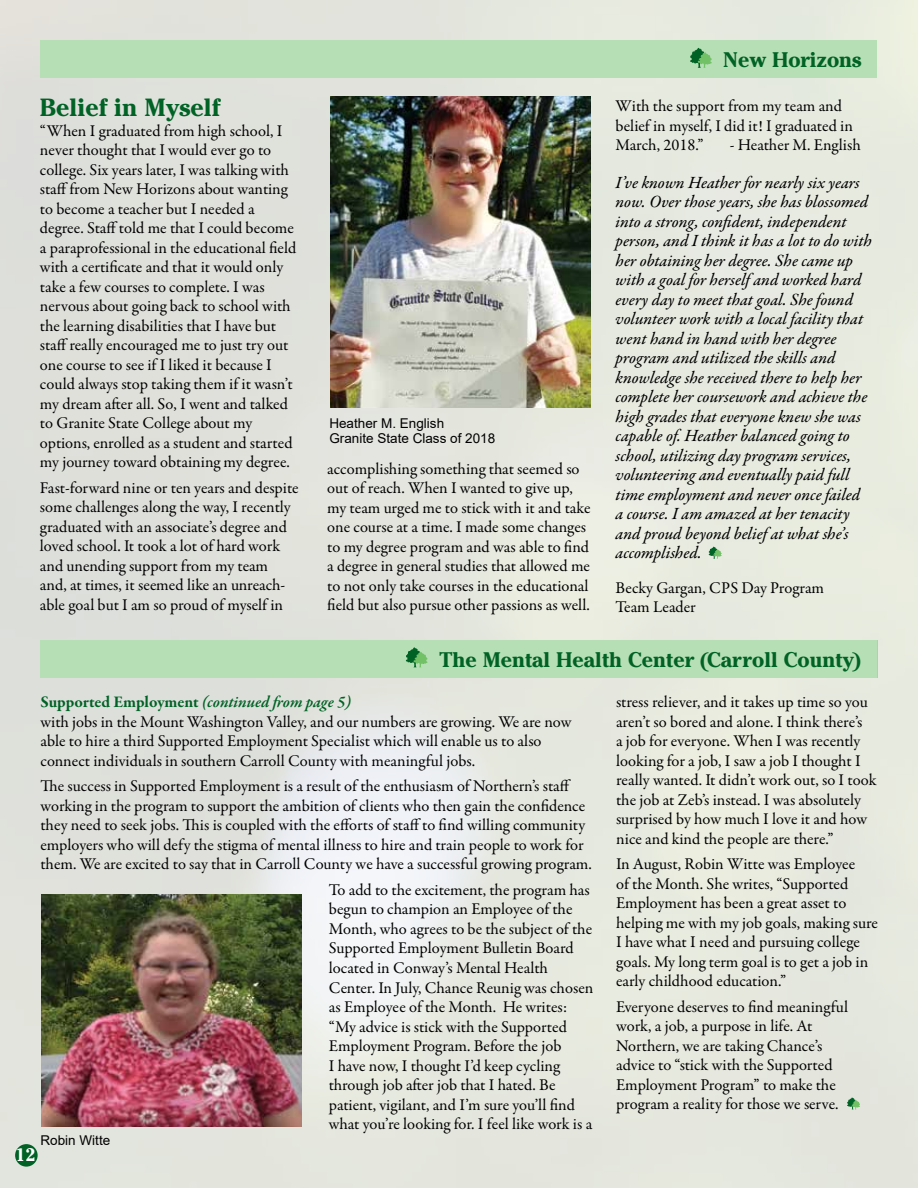
<style>
.page{position:relative;width:918px;height:1188px;background:#fff}
.page>*{position:absolute;margin:0;border:0;box-sizing:border-box;transform-origin:0 0}
.t1{font:700 24.75px "Cheltenham";color:#006225}
.t2{font:700 21px "Cheltenham";color:#006225}
.t3{font:700 18px "Cheltenham";color:#fff}
.t4{font:17.25px/19.5px "Garamond Premr Pro Med It";letter-spacing:-.005em;color:#000}
.t5{font:16.5px/19.5px "Garamond Premr Pro";color:#000}
.t6{font:13.5px/15px "Arial";color:#000}
.s1{font-weight:700;color:#006225}
.s2{font-weight:600;font-style:italic;color:#006225}
</style>
<div class="page">
<img style="left:0;top:0;width:918px;height:1188px">
<div style="left:40px;top:40px;width:838px;height:38px;background:#b6dfb5"></div>
<img style="left:330px;top:97px;width:261px;height:311px">
<div style="left:15px;top:1144px;width:23px;height:23px;background:#006225;border-radius:50%"></div>
<svg style="left:690px;top:48px;width:22px;height:20px"></svg>
<div style="left:41px;top:640px;width:837px;height:38px;background:#b6dfb5"></div>
<svg style="left:406px;top:647px;width:22px;height:20px"></svg>
<img style="left:41px;top:894px;width:261px;height:232px">
<svg style="left:847px;top:1097px;width:13px;height:12px"></svg>
<svg style="left:709px;top:547px;width:13px;height:12px"></svg>
<h1 class="t1" style="left:40px;top:93px;width:182px">Belief in Myself</h1>
<p class="t5" style="left:40px;top:121px;width:258px">“When I graduated from high school, I never thought that I would ever go to college. Six years later, I was talking with staff from New Horizons about wanting to become a teacher but I needed a degree. Staff told me that I could become a paraprofessional in the educational field with a certificate and that it would only take a few courses to complete. I was nervous about going back to school with the learning disabilities that I have but staff really encouraged me to just try out one course to see if I liked it because I could always stop taking them if it wasn’t my dream after all. So, I went and talked to Granite State College about my options, enrolled as a student and started my journey toward obtaining my degree.</p>
<p class="t5" style="left:40px;top:478px;width:260px">Fast-forward nine or ten years and despite some challenges along the way, I recently graduated with an associate’s degree and loved school. It took a lot of hard work and unending support from my team and, at times, it seemed like an unreach&shy;able goal but I am so proud of myself in</p>
<p class="t2" style="left:723px;top:48px;width:140px">New Horizons</p>
<p class="t5" style="left:616px;top:97px;width:239px">With the support from my team and belief in myself, I did it! I graduated in<br>March, 2018.”</p>
<p class="t5" style="left:730px;top:136px;width:133px">- Heather M. English</p>
<p class="t4" style="left:616px;top:174px;width:258px">I’ve known Heather for nearly six years now. Over those years, she has blossomed into a strong, confident, independent person, and I think it has a lot to do with her obtaining her degree. She came up with a goal for herself and worked hard every day to meet that goal. She found volunteer work with a local facility that went hand in hand with her degree program and utilized the skills and knowledge she received there to help her complete her coursework and achieve the high grades that everyone knew she was capable of. Heather balanced going to school, utilizing day program services, volunteering and eventually paid full time employment and never once failed a course. I am amazed at her tenacity and proud beyond belief at what she’s accomplished.</p>
<p class="t5" style="left:616px;top:578px;width:210px">Becky Gargan, CPS Day Program<br>Team Leader</p>
<p class="t2" style="left:439px;top:647px;width:423px">The Mental Health Center (Carroll County)</p>
<p class="t6" style="left:329px;top:416px;width:167px">Heather M. English<br>Granite State Class of 2018</p>
<p class="t5" style="left:327px;top:459px;width:265px">accomplishing something that seemed so out of reach. When I wanted to give up, my team urged me to stick with it and take one course at a time. I made some changes to my degree program and was able to find a degree in general studies that allowed me to not only take courses in the educational field but also pursue other passions as well.</p>
<p class="t5" style="left:40px;top:693px;width:533px"><span class="s1">Supported Employment</span> <span class="s2">(continued from page 5)<br></span>with jobs in the Mount Washington Valley, and our numbers are growing. We are now able to hire a third Supported Employment Specialist which will enable us to also connect individuals in southern Carroll County with meaningful jobs.</p>
<p class="t5" style="left:40px;top:777px;width:553px">The success in Supported Employment is a result of the enthusiasm of Northern’s staff working in the program to support the ambition of clients who then gain the confidence they need to seek jobs. This is coupled with the efforts of staff to find willing community employers who will defy the stigma of mental illness to hire and train people to work for them. We are excited to say that in Carroll County we have a successful growing program.</p>
<p class="t5" style="left:329px;top:880px;width:266px">To add to the excitement, the program has begun to champion an Employee of the Month, who agrees to be the subject of the Supported Employment Bulletin Board located in Conway’s Mental Health Center. In July, Chance Reunig was chosen as Employee of the Month. He writes: “My advice is stick with the Supported Employment Program. Before the job<br>I have now, I thought I’d keep cycling through job after job that I hated. Be patient, vigilant, and I’m sure you’ll find what you’re looking for. I feel like work is a</p>
<p class="t6" style="left:40px;top:1133px;width:71px">Robin Witte</p>
<p class="t3" style="left:15px;top:1144px;width:22px">12</p>
<p class="t5" style="left:616px;top:693px;width:262px">stress reliever, and it takes up time so you aren’t so bored and alone. I think there’s<br>a job for everyone. When I was recently looking for a job, I saw a job I thought I really wanted. It didn’t work out, so I took the job at Zeb’s instead. I was absolutely surprised by how much I love it and how nice and kind the people are there.”</p>
<p class="t5" style="left:616px;top:855px;width:263px">In August, Robin Witte was Employee<br>of the Month. She writes, “Supported Employment has been a great asset to helping me with my job goals, making sure I have what I need and pursuing college goals. My long term goal is to get a job in early childhood education.”</p>
<p class="t5" style="left:616px;top:997px;width:234px">Everyone deserves to find meaningful work, a job, a purpose in life. At Northern, we are taking Chance’s advice to “stick with the Supported Employment Program” to make the program a reality for those we serve.</p>
</div>
